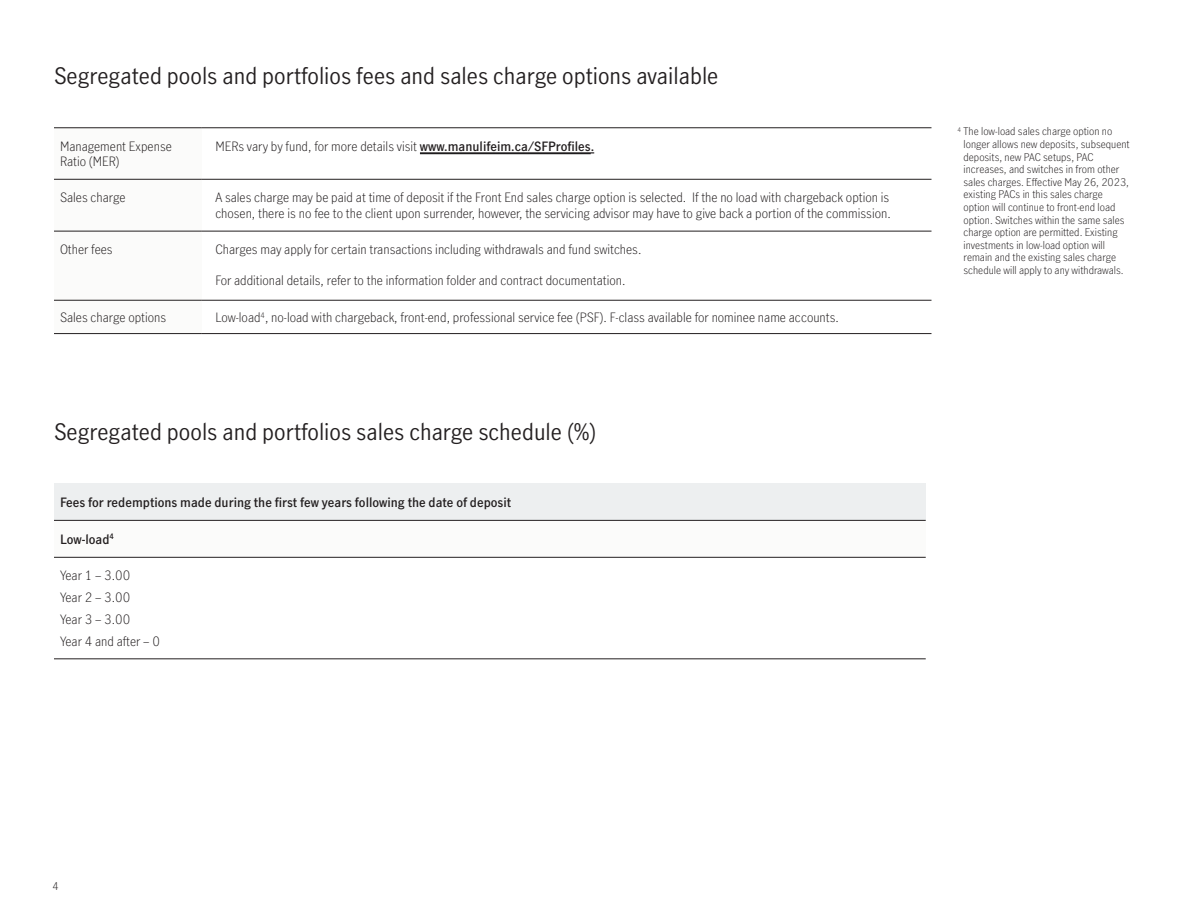
<style>
.page{position:relative;width:1188px;height:918px;background:#fff}
.page>*{position:absolute;margin:0;border:0;box-sizing:border-box;transform-origin:0 0}
.Sub-header_-_15{font:22.5px "Manulife JH Sans Optimized";color:#231f20}
.Table_body_text_-_8{font:300 12.75px/15.3px "Manulife JH Sans Optimized";color:#231f20}
.Table_header_-_demi{font:600 12.75px "Manulife JH Sans Optimized";color:#231f20}
.Table_body_list_-_8{font:300 12.75px "Manulife JH Sans Optimized";color:#231f20}
.Table_body_text_-_8-2{font:300 10.5px/12.6px "Manulife JH Sans Optimized";color:#231f20}
.s1{font-weight:600}
</style>
<div class="page">
<svg style="left:54px;top:178px;width:148px;height:122px"></svg>
<svg style="left:202px;top:152px;width:730px;height:148px"></svg>
<hr style="left:54px;top:179px;width:148px;height:1px;background:#231f20">
<hr style="left:202px;top:179px;width:730px;height:1px;background:#231f20">
<hr style="left:54px;top:231px;width:148px;height:1px;background:#231f20">
<hr style="left:202px;top:231px;width:730px;height:1px;background:#231f20">
<hr style="left:54px;top:300px;width:148px;height:1px;background:#231f20">
<hr style="left:202px;top:300px;width:730px;height:1px;background:#231f20">
<hr style="left:54px;top:333px;width:148px;height:1px;background:#231f20">
<hr style="left:202px;top:333px;width:730px;height:1px;background:#231f20">
<hr style="left:54px;top:128px;width:148px;height:1px;background:#231f20">
<hr style="left:202px;top:128px;width:730px;height:1px;background:#231f20">
<hr style="left:420px;top:152px;width:174px;height:1px;background:#231f20">
<hr style="left:420px;top:153px;width:171px;height:1px;background:#000">
<div style="left:54px;top:483px;width:872px;height:37px;background:#edeff0"></div>
<div style="left:54px;top:520px;width:872px;height:37px;background:#fbfbfa"></div>
<hr style="left:54px;top:557px;width:872px;height:1px;background:#231f20">
<hr style="left:54px;top:659px;width:872px;height:1px;background:#231f20">
<hr style="left:54px;top:520px;width:872px;height:1px;background:#231f20">
<h2 class="Sub-header_-_15" style="left:54px;top:61px;width:666px">Segregated pools and portfolios fees and sales charge options available</h2>
<p class="Table_body_text_-_8" style="left:60px;top:138px;width:113px">Management Expense<br>Ratio (MER)</p>
<p class="Table_body_text_-_8" style="left:215px;top:138px;width:380px">MERs vary by fund, for more details visit <span class="s1">www.manulifeim.ca/SFProfiles.</span></p>
<p class="Table_body_text_-_8" style="left:60px;top:189px;width:67px">Sales charge</p>
<p class="Table_body_text_-_8" style="left:215px;top:189px;width:677px">A sales charge may be paid at time of deposit if the Front End sales charge option is selected. If the no load with chargeback option is chosen, there is no fee to the client upon surrender, however, the servicing advisor may have to give back a portion of the commission.</p>
<p class="Table_body_text_-_8" style="left:60px;top:241px;width:54px">Other fees</p>
<p class="Table_body_text_-_8" style="left:215px;top:241px;width:428px">Charges may apply for certain transactions including withdrawals and fund switches.</p>
<p class="Table_body_text_-_8" style="left:215px;top:272px;width:412px">For additional details, refer to the information folder and contract documentation.</p>
<p class="Table_body_text_-_8" style="left:60px;top:309px;width:108px">Sales charge options</p>
<p class="Table_body_text_-_8" style="left:215px;top:309px;width:625px">Low-load<sup>4</sup>, no-load with chargeback, front-end, professional service fee (PSF). F-class available for nominee name accounts.</p>
<h2 class="Sub-header_-_15" style="left:54px;top:416px;width:544px">Segregated pools and portfolios sales charge schedule (%)</h2>
<p class="Table_header_-_demi" style="left:60px;top:493px;width:453px">Fees for redemptions made during the first few years following the date of deposit</p>
<p class="Table_header_-_demi" style="left:60px;top:530px;width:55px">Low-load<sup>4</sup></p>
<p class="Table_body_list_-_8" style="left:60px;top:567px;width:72px">Year 1 – 3.00</p>
<p class="Table_body_list_-_8" style="left:60px;top:589px;width:72px">Year 2 – 3.00</p>
<p class="Table_body_list_-_8" style="left:60px;top:611px;width:72px">Year 3 – 3.00</p>
<p class="Table_body_list_-_8" style="left:60px;top:633px;width:101px">Year 4 and after – 0</p>
<p class="Table_body_text_-_8-2" style="left:964px;top:125px;width:168px;text-indent:-6px"><sup>4</sup> The low-load sales charge option no longer allows new deposits, subsequent deposits, new PAC setups, PAC increases, and switches in from other sales charges. Effective May 26, 2023, existing PACs in this sales charge option will continue to front-end load option. Switches within the same sales charge option are permitted. Existing investments in low-load option will remain and the existing sales charge schedule will apply to any withdrawals.</p>
<p class="Table_body_text_-_8-2" style="left:52px;top:880px;width:8px">4</p>
</div>
